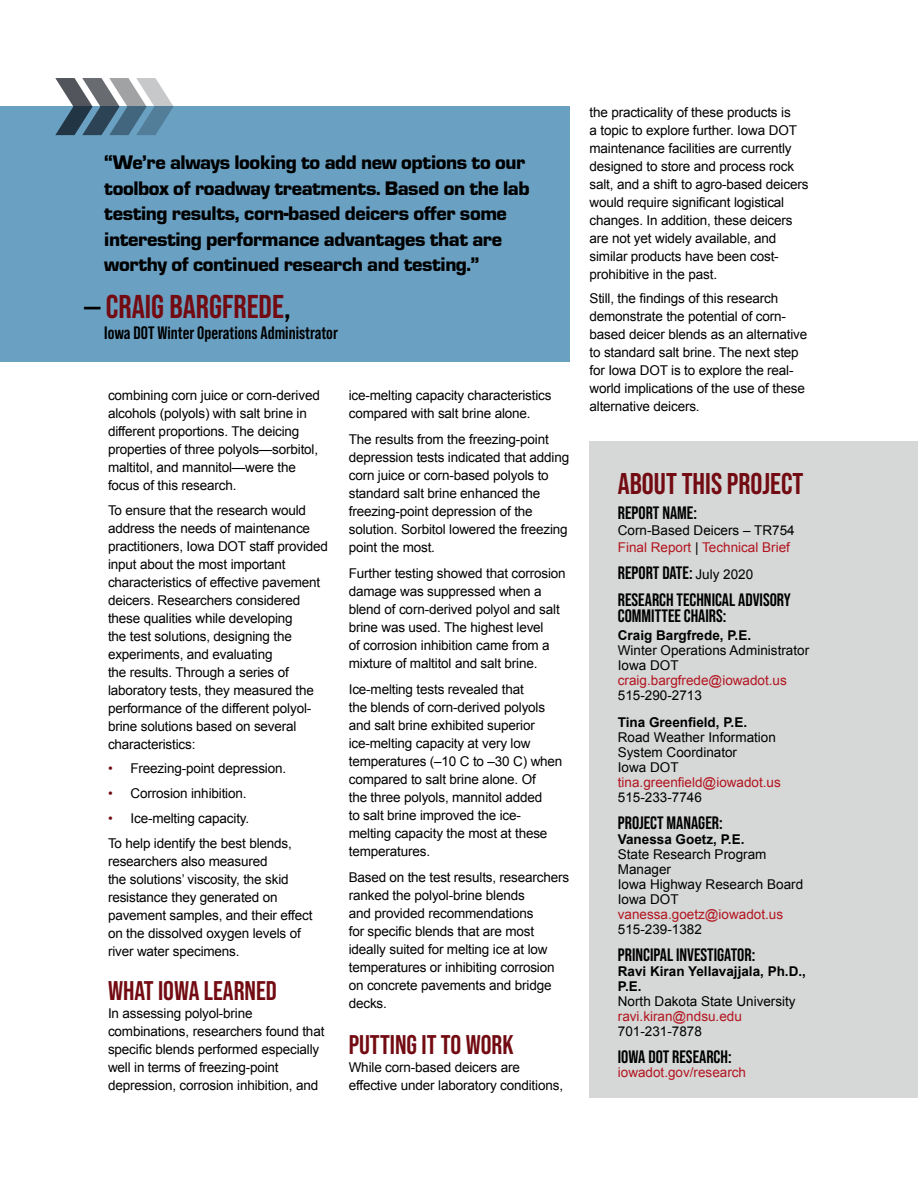
<style>
.page{position:relative;width:918px;height:1188px;background:#fff}
.page>*{position:absolute;margin:0;border:0;box-sizing:border-box;transform-origin:0 0}
.t1{font:700 33px "Bebas Neue Pro";color:#730b12}
.about_this_project{font:700 30px "Bebas Neue Pro";color:#730b12}
.H3_-_subhead{font:700 27px "Bebas Neue Pro";color:#730b12}
.t2{font:900 20.4px/25.5px "Eurostile";letter-spacing:-.02em;color:#000}
.about_this_project-2{font:700 18px/16.5px "Bebas Neue Pro";color:#000}
.body_copy{font:13.5px/18px "Arial";letter-spacing:-.01em;color:#000}
.about_this_project-3{font:13.5px/15px "Arial";color:#000}
.about_this_project-4{font:13.5px/16.5px "Arial";color:#b2151f}
.s1{color:#000}
.s2{color:#730b12}
.s3{font-family:"Arial";font-weight:400;font-size:13.5px}
.s4{font-weight:700}
.s5{color:#b2151f}
</style>
<div class="page">
<div style="left:0;top:107px;width:569px;height:255px;background:#6aa1c3"></div>
<svg style="left:55px;top:78px;width:119px;height:57px"></svg>
<div style="left:590px;top:442px;width:328px;height:656px;background:#d6d7d7"></div>
<p class="t2" style="left:104px;top:148px;width:427px">“We’re always looking to add new options to our toolbox of roadway treatments. Based on the lab testing results, corn-based deicers offer some interesting performance advantages that are worthy of continued research and testing.”</p>
<p class="t1" style="left:84px;top:287px;width:208px"><span class="s1">—</span> CRAIG BARGFREDE<span class="s1">,</span></p>
<p class="about_this_project-2" style="left:104px;top:324px;width:235px">Iowa DOT Winter Operations Administrator</p>
<p class="body_copy" style="left:108px;top:386px;width:213px">combining corn juice or corn-derived alcohols (polyols) with salt brine in different proportions. The deicing properties of three polyols—sorbitol, maltitol, and mannitol—were the focus of this research.</p>
<p class="body_copy" style="left:108px;top:501px;width:222px">To ensure that the research would address the needs of maintenance practitioners, Iowa DOT staff provided input about the most important characteristics of effective pavement deicers. Researchers considered these qualities while developing<br>the test solutions, designing the experiments, and evaluating<br>the results. Through a series of laboratory tests, they measured the performance of the different polyol&shy;brine solutions based on several characteristics:</p>
<p class="body_copy" style="left:108px;top:760px;width:180px"><span class="s2">•</span> Freezing-point depression.</p>
<p class="body_copy" style="left:108px;top:784px;width:140px"><span class="s2">•</span> Corrosion inhibition.</p>
<p class="body_copy" style="left:108px;top:809px;width:143px"><span class="s2">•</span> Ice-melting capacity.</p>
<p class="body_copy" style="left:108px;top:834px;width:206px">To help identify the best blends, researchers also measured<br>the solutions’ viscosity, the skid resistance they generated on pavement samples, and their effect on the dissolved oxygen levels of river water specimens.</p>
<p class="H3_-_subhead" style="left:108px;top:975px;width:170px">WHAT IOWA LEARNED</p>
<p class="body_copy" style="left:108px;top:1004px;width:218px">In assessing polyol-brine combinations, researchers found that specific blends performed especially well in terms of freezing-point depression, corrosion inhibition, and</p>
<p class="body_copy" style="left:349px;top:386px;width:204px">ice-melting capacity characteristics compared with salt brine alone.</p>
<p class="body_copy" style="left:349px;top:430px;width:222px">The results from the freezing-point depression tests indicated that adding corn juice or corn-based polyols to standard salt brine enhanced the freezing-point depression of the solution. Sorbitol lowered the freezing point the most.</p>
<p class="body_copy" style="left:349px;top:564px;width:219px">Further testing showed that corrosion damage was suppressed when a blend of corn-derived polyol and salt brine was used. The highest level<br>of corrosion inhibition came from a mixture of maltitol and salt brine.</p>
<p class="body_copy" style="left:349px;top:681px;width:215px">Ice-melting tests revealed that<br>the blends of corn-derived polyols and salt brine exhibited superior ice-melting capacity at very low temperatures (–10 C to –30 C) when compared to salt brine alone. Of<br>the three polyols, mannitol added<br>to salt brine improved the ice&shy;melting capacity the most at these temperatures.</p>
<p class="body_copy" style="left:349px;top:869px;width:222px">Based on the test results, researchers ranked the polyol-brine blends<br>and provided recommendations<br>for specific blends that are most ideally suited for melting ice at low temperatures or inhibiting corrosion on concrete pavements and bridge decks.</p>
<p class="H3_-_subhead" style="left:349px;top:1030px;width:166px">PUTTING IT TO WORK</p>
<p class="body_copy" style="left:349px;top:1059px;width:216px">While corn-based deicers are effective under laboratory conditions,</p>
<p class="body_copy" style="left:590px;top:103px;width:220px">the practicality of these products is<br>a topic to explore further. Iowa DOT maintenance facilities are currently designed to store and process rock salt, and a shift to agro-based deicers would require significant logistical changes. In addition, these deicers are not yet widely available, and similar products have been cost&shy;prohibitive in the past.</p>
<p class="body_copy" style="left:590px;top:290px;width:219px">Still, the findings of this research demonstrate the potential of corn&shy;based deicer blends as an alternative to standard salt brine. The next step for Iowa DOT is to explore the real&shy;world implications of the use of these alternative deicers.</p>
<p class="about_this_project" style="left:618px;top:466px;width:187px">ABOUT THIS PROJECT</p>
<p class="about_this_project-2" style="left:618px;top:504px;width:81px">REPORT NAME:</p>
<p class="about_this_project-4" style="left:618px;top:522px;width:178px"><span class="s1">Corn-Based Deicers – TR754<br></span>Final Report <span class="s1">|</span> Technical Brief</p>
<p class="about_this_project-2" style="left:618px;top:564px;width:137px">REPORT DATE: <span class="s3">July 2020</span></p>
<p class="about_this_project-2" style="left:618px;top:591px;width:175px">RESEARCH TECHNICAL ADVISORY<br>COMMITTEE CHAIRS:</p>
<p class="about_this_project-3" style="left:618px;top:628px;width:193px"><span class="s4">Craig Bargfrede, P.E.<br></span>Winter Operations Administrator<br>Iowa DOT <span class="s5">craig.bargfrede@iowadot.us<br></span>515-290-2713</p>
<p class="about_this_project-3" style="left:618px;top:715px;width:165px"><span class="s4">Tina Greenfield, P.E.<br></span>Road Weather Information<br>System Coordinator<br>Iowa DOT <span class="s5">tina.greenfield@iowadot.us<br></span>515-233-7746</p>
<p class="about_this_project-2" style="left:618px;top:815px;width:106px">PROJECT MANAGER:</p>
<p class="about_this_project-3" style="left:618px;top:832px;width:187px"><span class="s4">Vanessa Goetz, P.E.<br></span>State Research Program<br>Manager<br>Iowa Highway Research Board<br>Iowa DOT <span class="s5">vanessa.goetz@iowadot.us<br></span>515-239-1382</p>
<p class="about_this_project-2" style="left:618px;top:947px;width:139px">PRINCIPAL INVESTIGATOR:</p>
<p class="about_this_project-3" style="left:618px;top:964px;width:190px"><span class="s4">Ravi Kiran Yellavajjala, Ph.D.,<br>P.E.<br></span>North Dakota State University <span class="s5">ravi.kiran@ndsu.edu<br></span>701-231-7878</p>
<p class="about_this_project-2" style="left:618px;top:1049px;width:115px">IOWA DOT RESEARCH:</p>
<p class="about_this_project-4" style="left:618px;top:1064px;width:130px">iowadot.gov/research</p>
</div>
